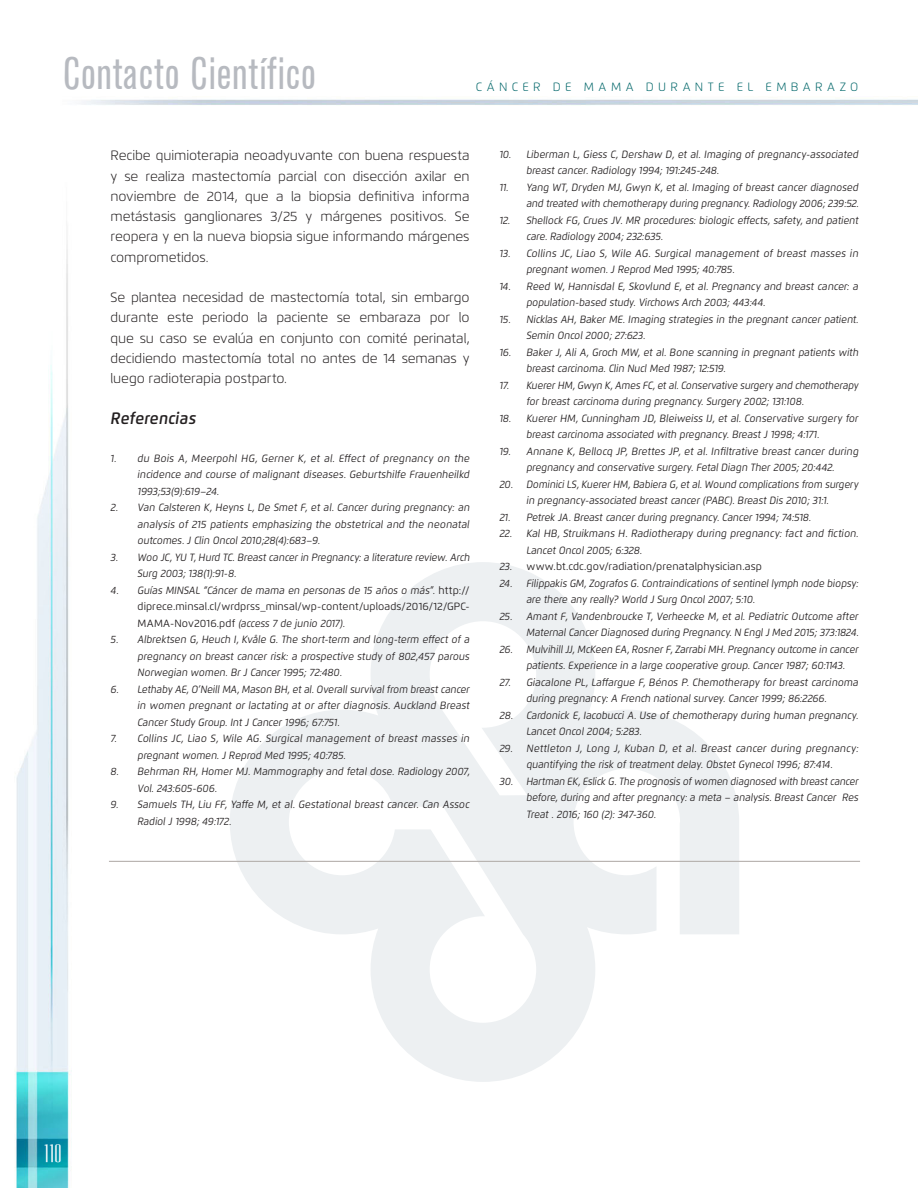
<style>
.page{position:relative;width:918px;height:1188px;background:#fff}
.page>*{position:absolute;margin:0;border:0;box-sizing:border-box;transform-origin:0 0}
.t1{font:45px "Akzent Cond";letter-spacing:.04em;color:#b7bac0;scale:.9 1}
.t2{font:21px "Ultra Condensed Sans Serif";color:#fff}
.TITULO_REFERENCIAS_2{font:italic 600 16.5px "Flexo";letter-spacing:.015em;color:#231f20;scale:.95 1}
.TEXTO_GENERAL_FLEXO{font:300 13.5px/20.2px "Flexo";letter-spacing:-.01em;color:#231f20;text-align:justify}
.t3{font:300 12px "Flexo";letter-spacing:.36em;color:#006669}
.REFERENCIAS_2016{font:italic 10.5px/16.5px "Flexo";letter-spacing:.01em;color:#231f20;scale:.95 1}
.REFERENCIAS_2016-2{font:10.5px/16.5px "Flexo";letter-spacing:.01em;color:#231f20;text-align:justify}
.s1{font-style:italic}
</style>
<div class="page">
<img style="left:15px;top:99px;width:903px;height:1089px">
<svg style="left:230px;top:562px;width:509px;height:520px"></svg>
<svg style="left:430px;top:621px;width:106px;height:148px"></svg>
<svg style="left:289px;top:769px;width:247px;height:254px;fill:#edf0f2"></svg>
<hr style="left:109px;top:861px;width:751px;height:1px;background:#b5b0ad">
<h1 class="t1" style="left:64px;top:49px;width:281px">Contacto Científico</h1>
<p class="t3" style="left:476px;top:80px;width:384px">CÁNCER DE MAMA DURANTE EL EMBARAZO</p>
<p class="TEXTO_GENERAL_FLEXO" style="left:111px;top:146px;width:361px">Recibe quimioterapia neoadyuvante con buena respuesta y se realiza mastectomía parcial con disección axilar en noviembre de 2014, que a la biopsia definitiva informa metástasis ganglionares 3/25 y márgenes positivos. Se reopera y en la nueva biopsia sigue informando márgenes comprometidos.</p>
<p class="TEXTO_GENERAL_FLEXO" style="left:111px;top:287px;width:361px">Se plantea necesidad de mastectomía total, sin embargo durante este periodo la paciente se embaraza por lo que su caso se evalúa en conjunto con comité perinatal, decidiendo mastectomía total no antes de 14 semanas y luego radioterapia postparto.</p>
<p class="TITULO_REFERENCIAS_2" style="left:111px;top:408px;width:91px">Referencias</p>
<p class="REFERENCIAS_2016" style="left:138px;top:450px;width:351px;text-align:justify;text-indent:-27px">1. du Bois A, Meerpohl HG, Gerner K, et al. Effect of pregnancy on the incidence and course of malignant diseases. Geburtshilfe Frauenheilkd 1993;53(9):619–24.</p>
<p class="REFERENCIAS_2016" style="left:138px;top:499px;width:351px;text-align:justify;text-indent:-27px">2. Van Calsteren K, Heyns L, De Smet F, et al. Cancer during pregnancy: an analysis of 215 patients emphasizing the obstetrical and the neonatal outcomes. J Clin Oncol 2010;28(4):683–9.</p>
<p class="REFERENCIAS_2016" style="left:138px;top:549px;width:351px;text-indent:-27px">3. Woo JC, YU T, Hurd TC. Breast cancer in Pregnancy: a literature review. Arch<br>Surg 2003; 138(1):91-8.</p>
<p class="REFERENCIAS_2016-2" style="left:138px;top:582px;width:334px;text-indent:-27px"><span class="s1">4. Guías MINSAL “Cáncer de mama en personas de 15 años o más”.</span> http:// diprece.minsal.cl/wrdprss_minsal/wp-content/uploads/2016/12/GPC-MAMA-Nov2016.pdf <span class="s1">(access 7 de junio 2017).</span></p>
<p class="REFERENCIAS_2016" style="left:138px;top:631px;width:351px;text-align:justify;text-indent:-27px">5. Albrektsen G, Heuch I, Kvåle G. The short-term and long-term effect of a pregnancy on breast cancer risk: a prospective study of 802,457 parous Norwegian women. Br J Cancer 1995; 72:480.</p>
<p class="REFERENCIAS_2016" style="left:138px;top:681px;width:351px;text-align:justify;text-indent:-27px">6. Lethaby AE, O’Neill MA, Mason BH, et al. Overall survival from breast cancer in women pregnant or lactating at or after diagnosis. Auckland Breast Cancer Study Group. Int J Cancer 1996; 67:751.</p>
<p class="REFERENCIAS_2016" style="left:138px;top:730px;width:351px;text-indent:-27px">7. Collins JC, Liao S, Wile AG. Surgical management of breast masses in pregnant women. J Reprod Med 1995; 40:785.</p>
<p class="REFERENCIAS_2016" style="left:138px;top:763px;width:351px;text-indent:-27px">8. Behrman RH, Homer MJ. Mammography and fetal dose. Radiology 2007,<br>Vol. 243:605-606.</p>
<p class="REFERENCIAS_2016" style="left:138px;top:796px;width:351px;text-indent:-27px">9. Samuels TH, Liu FF, Yaffe M, et al. Gestational breast cancer. Can Assoc<br>Radiol J 1998; 49:172.</p>
<p class="REFERENCIAS_2016" style="left:526px;top:146px;width:351px;text-indent:-27px">10. Liberman L, Giess C, Dershaw D, et al. Imaging of pregnancy-associated breast cancer. Radiology 1994; 191:245-248.</p>
<p class="REFERENCIAS_2016" style="left:499px;top:179px;width:380px;text-align:right">11. Yang WT, Dryden MJ, Gwyn K, et al. Imaging of breast cancer diagnosed and treated with chemotherapy during pregnancy. Radiology 2006; 239:52.</p>
<p class="REFERENCIAS_2016" style="left:526px;top:212px;width:351px;text-indent:-27px">12. Shellock FG, Crues JV. MR procedures: biologic effects, safety, and patient care. Radiology 2004; 232:635.</p>
<p class="REFERENCIAS_2016" style="left:526px;top:245px;width:351px;text-indent:-27px">13. Collins JC, Liao S, Wile AG. Surgical management of breast masses in pregnant women. J Reprod Med 1995; 40:785.</p>
<p class="REFERENCIAS_2016" style="left:526px;top:278px;width:351px;text-indent:-27px">14. Reed W, Hannisdal E, Skovlund E, et al. Pregnancy and breast cancer: a population-based study. Virchows Arch 2003; 443:44.</p>
<p class="REFERENCIAS_2016" style="left:526px;top:311px;width:351px;text-indent:-27px">15. Nicklas AH, Baker ME. Imaging strategies in the pregnant cancer patient.<br>Semin Oncol 2000; 27:623.</p>
<p class="REFERENCIAS_2016" style="left:526px;top:344px;width:351px;text-indent:-27px">16. Baker J, Ali A, Groch MW, et al. Bone scanning in pregnant patients with breast carcinoma. Clin Nucl Med 1987; 12:519.</p>
<p class="REFERENCIAS_2016" style="left:526px;top:377px;width:351px;text-indent:-27px">17. Kuerer HM, Gwyn K, Ames FC, et al. Conservative surgery and chemotherapy for breast carcinoma during pregnancy. Surgery 2002; 131:108.</p>
<p class="REFERENCIAS_2016" style="left:526px;top:410px;width:351px;text-indent:-27px">18. Kuerer HM, Cunningham JD, Bleiweiss IJ, et al. Conservative surgery for breast carcinoma associated with pregnancy. Breast J 1998; 4:171.</p>
<p class="REFERENCIAS_2016" style="left:499px;top:443px;width:379px;text-align:center">19. Annane K, Bellocq JP, Brettes JP, et al. Infiltrative breast cancer during pregnancy and conservative surgery. Fetal Diagn Ther 2005; 20:442.</p>
<p class="REFERENCIAS_2016" style="left:499px;top:476px;width:379px;text-align:center">20. Dominici LS, Kuerer HM, Babiera G, et al. Wound complications from surgery in pregnancy-associated breast cancer (PABC). Breast Dis 2010; 31:1.</p>
<p class="REFERENCIAS_2016" style="left:499px;top:509px;width:330px">21. Petrek JA. Breast cancer during pregnancy. Cancer 1994; 74:518.</p>
<p class="REFERENCIAS_2016" style="left:526px;top:526px;width:351px;text-indent:-27px">22. Kal HB, Struikmans H. Radiotherapy during pregnancy: fact and fiction.<br>Lancet Oncol 2005; 6:328.</p>
<p class="REFERENCIAS_2016-2" style="left:499px;top:559px;width:264px"><span class="s1">23.</span> www.bt.cdc.gov/radiation/prenatalphysician.asp</p>
<p class="REFERENCIAS_2016" style="left:526px;top:575px;width:351px;text-indent:-27px">24. Filippakis GM, Zografos G. Contraindications of sentinel lymph node biopsy: are there any really? World J Surg Oncol 2007; 5:10.</p>
<p class="REFERENCIAS_2016" style="left:499px;top:608px;width:380px;text-align:right">25. Amant F, Vandenbroucke T, Verheecke M, et al. Pediatric Outcome after<br>Maternal Cancer Diagnosed during Pregnancy. N Engl J Med 2015; 373:1824.</p>
<p class="REFERENCIAS_2016" style="left:526px;top:641px;width:351px;text-indent:-27px">26. Mulvihill JJ, McKeen EA, Rosner F, Zarrabi MH. Pregnancy outcome in cancer patients. Experience in a large cooperative group. Cancer 1987; 60:1143.</p>
<p class="REFERENCIAS_2016" style="left:499px;top:674px;width:379px;text-align:center">27. Giacalone PL, Laffargue F, Bénos P. Chemotherapy for breast carcinoma during pregnancy: A French national survey. Cancer 1999; 86:2266.</p>
<p class="REFERENCIAS_2016" style="left:526px;top:707px;width:351px;text-indent:-27px">28. Cardonick E, Iacobucci A. Use of chemotherapy during human pregnancy.<br>Lancet Oncol 2004; 5:283.</p>
<p class="REFERENCIAS_2016" style="left:499px;top:740px;width:379px;text-align:center">29. Nettleton J, Long J, Kuban D, et al. Breast cancer during pregnancy: quantifying the risk of treatment delay. Obstet Gynecol 1996; 87:414.</p>
<p class="REFERENCIAS_2016" style="left:526px;top:773px;width:351px;text-align:justify;text-indent:-27px">30. Hartman EK, Eslick G. The prognosis of women diagnosed with breast cancer before, during and after pregnancy: a meta – analysis. Breast Cancer Res Treat . 2016; 160 (2): 347-360.</p>
<h2 class="t2" style="left:43px;top:1140px;width:20px">110</h2>
</div>
